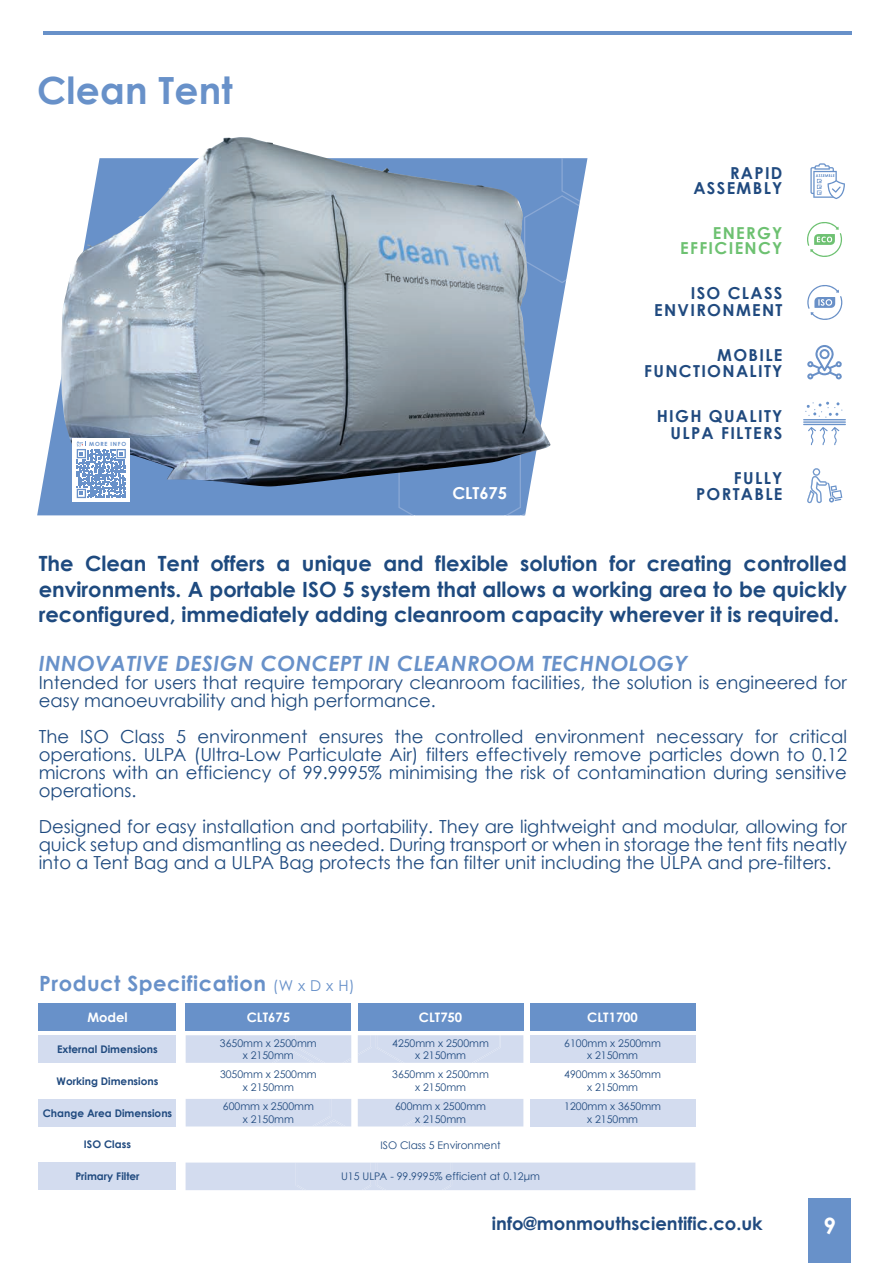
<style>
.page{position:relative;width:893px;height:1263px;background:#fff}
.page>*{position:absolute;margin:0;border:0;box-sizing:border-box;transform-origin:0 0}
.t1{font:700 37.5px "Century Gothic";letter-spacing:.005em;color:#6891c9}
.t2{font:700 22.5px "Century Gothic";color:#fff}
.t3{font:700 21px/25.2px "Century Gothic";color:#1e4a7f;text-align:justify}
.t4{font:italic 700 21px "Century Gothic";letter-spacing:.025em;color:#6891c9}
.t5{font:700 21px "Century Gothic";letter-spacing:.025em;color:#6891c9}
.t6{font:18px/18px "Century Gothic";color:#1e4a7f;text-align:justify}
.t7{font:700 18px "Century Gothic";color:#204a7f}
.t8{font:700 16.5px/16.5px "Century Gothic";letter-spacing:.08em;color:#204a7f;text-align:right}
.t9{font:700 16.5px/15px "Century Gothic";letter-spacing:.08em;color:#6dc171;text-align:right}
.t10{font:700 16.5px "Century Gothic";color:#fff}
.t11{font:700 13.05px "Century Gothic";color:#fff}
.t12{font:10.5px/12.6px "Century Gothic";color:#204a7f;text-align:center}
.t13{font:700 10.5px "Century Gothic";color:#204a7f}
.t14{font:700 5.7px "Century Gothic";letter-spacing:.13em;color:#6891c9}
.s1{font-weight:400;font-size:15px}
</style>
<div class="page">
<svg style="left:37px;top:325px;width:522px;height:190px;fill:#6891c9"></svg>
<svg style="left:244px;top:402px;width:315px;height:114px"></svg>
<svg style="left:551px;top:158px;width:37px;height:167px"></svg>
<svg style="left:805px;top:402px;width:37px;height:16px"></svg>
<svg style="left:808px;top:427px;width:31px;height:18px"></svg>
<hr style="left:803px;top:419px;width:43px;height:1px;background:#6891c9">
<hr style="left:803px;top:421px;width:43px;height:2px;background:#6891c9">
<hr style="left:803px;top:424px;width:43px;height:1px;background:#6891c9">
<svg style="left:807px;top:222px;width:35px;height:35px"></svg>
<svg style="left:810px;top:163px;width:35px;height:36px"></svg>
<svg style="left:807px;top:345px;width:35px;height:34px"></svg>
<svg style="left:807px;top:285px;width:36px;height:35px"></svg>
<svg style="left:807px;top:468px;width:35px;height:35px"></svg>
<img style="left:61px;top:137px;width:490px;height:350px">
<div style="left:39px;top:1003px;width:137px;height:28px;background:#6891c9"></div>
<div style="left:39px;top:1035px;width:137px;height:28px;background:#d3dcef"></div>
<div style="left:39px;top:1099px;width:137px;height:27px;background:#d3dcef"></div>
<div style="left:39px;top:1162px;width:137px;height:28px;background:#d3dcef"></div>
<svg style="left:186px;top:1003px;width:509px;height:187px"></svg>
<div style="left:530px;top:1003px;width:165px;height:28px;background:#6891c9"></div>
<div style="left:530px;top:1035px;width:165px;height:28px;background:#d3dcef"></div>
<div style="left:530px;top:1099px;width:165px;height:27px;background:#d3dcef"></div>
<div style="left:73px;top:438px;width:57px;height:64px;background:#fff"></div>
<svg style="left:77px;top:441px;width:49px;height:57px"></svg>
<div style="left:808px;top:1199px;width:43px;height:64px;background:#6891c9"></div>
<hr style="left:43px;top:32px;width:808px;height:3px;background:#6891c9">
<h1 class="t1" style="left:37px;top:62px;width:197px">Clean Tent</h1>
<p class="t14" style="left:89px;top:440px;width:38px">MORE INFO</p>
<p class="t10" style="left:452px;top:480px;width:56px">CLT675</p>
<p class="t8" style="left:693px;top:165px;width:91px;line-height:15px">RAPID<br>ASSEMBLY</p>
<p class="t9" style="left:680px;top:225px;width:104px">ENERGY<br>EFFICIENCY</p>
<p class="t8" style="left:654px;top:284px;width:130px">ISO CLASS<br>ENVIRONMENT</p>
<p class="t8" style="left:644px;top:346px;width:140px">MOBILE<br>FUNCTIONALITY</p>
<p class="t8" style="left:657px;top:407px;width:127px">HIGH QUALITY<br>ULPA FILTERS</p>
<p class="t8" style="left:696px;top:469px;width:88px">FULLY<br>PORTABLE</p>
<p class="t3" style="left:39px;top:550px;width:810px">The Clean Tent offers a unique and flexible solution for creating controlled environments. A portable ISO 5 system that allows a working area to be quickly reconfigured, immediately adding cleanroom capacity wherever it is required.</p>
<p class="t4" style="left:39px;top:647px;width:651px">INNOVATIVE DESIGN CONCEPT IN CLEANROOM TECHNOLOGY</p>
<p class="t6" style="left:39px;top:673px;width:810px">Intended for users that require temporary cleanroom facilities, the solution is engineered for easy manoeuvrability and high performance.</p>
<p class="t6" style="left:39px;top:727px;width:810px">The ISO Class 5 environment ensures the controlled environment necessary for critical operations. ULPA (Ultra-Low Particulate Air) filters effectively remove particles down to 0.12 microns with an efficiency of 99.9995% minimising the risk of contamination during sensitive operations.</p>
<p class="t6" style="left:39px;top:817px;width:810px">Designed for easy installation and portability. They are lightweight and modular, allowing for quick setup and dismantling as needed. During transport or when in storage the tent fits neatly into a Tent Bag and a ULPA Bag protects the fan filter unit including the ULPA and pre-filters.</p>
<p class="t5" style="left:39px;top:967px;width:317px">Product Specification <span class="s1">(W x D x H)</span></p>
<p class="t11" style="left:87px;top:1007px;width:42px">Model</p>
<p class="t11" style="left:247px;top:1007px;width:45px">CLT675</p>
<p class="t11" style="left:419px;top:1007px;width:45px">CLT750</p>
<p class="t11" style="left:587px;top:1007px;width:52px">CLT1700</p>
<p class="t13" style="left:57px;top:1041px;width:102px">External Dimensions</p>
<p class="t13" style="left:57px;top:1073px;width:103px">Working Dimensions</p>
<p class="t13" style="left:43px;top:1105px;width:131px">Change Area Dimensions</p>
<p class="t13" style="left:84px;top:1136px;width:49px">ISO Class</p>
<p class="t13" style="left:75px;top:1168px;width:66px">Primary Filter</p>
<p class="t12" style="left:220px;top:1036px;width:98px">3650mm x 2500mm x 2150mm</p>
<p class="t12" style="left:392px;top:1036px;width:98px">4250mm x 2500mm x 2150mm</p>
<p class="t12" style="left:564px;top:1036px;width:98px">6100mm x 2500mm x 2150mm</p>
<p class="t12" style="left:220px;top:1068px;width:98px">3050mm x 2500mm x 2150mm</p>
<p class="t12" style="left:392px;top:1068px;width:98px">3650mm x 2500mm x 2150mm</p>
<p class="t12" style="left:564px;top:1068px;width:98px">4900mm x 3650mm x 2150mm</p>
<p class="t12" style="left:223px;top:1100px;width:92px">600mm x 2500mm x 2150mm</p>
<p class="t12" style="left:395px;top:1100px;width:92px">600mm x 2500mm x 2150mm</p>
<p class="t12" style="left:564px;top:1100px;width:98px">1200mm x 3650mm x 2150mm</p>
<p class="t12" style="left:380px;top:1138px;width:122px">ISO Class 5 Environment</p>
<p class="t12" style="left:341px;top:1170px;width:200px">U15 ULPA - 99.9995% efficient at 0.12μm</p>
<p class="t7" style="left:492px;top:1209px;width:272px">info@monmouthscientific.co.uk</p>
<p class="t2" style="left:823px;top:1208px;width:14px">9</p>
</div>
